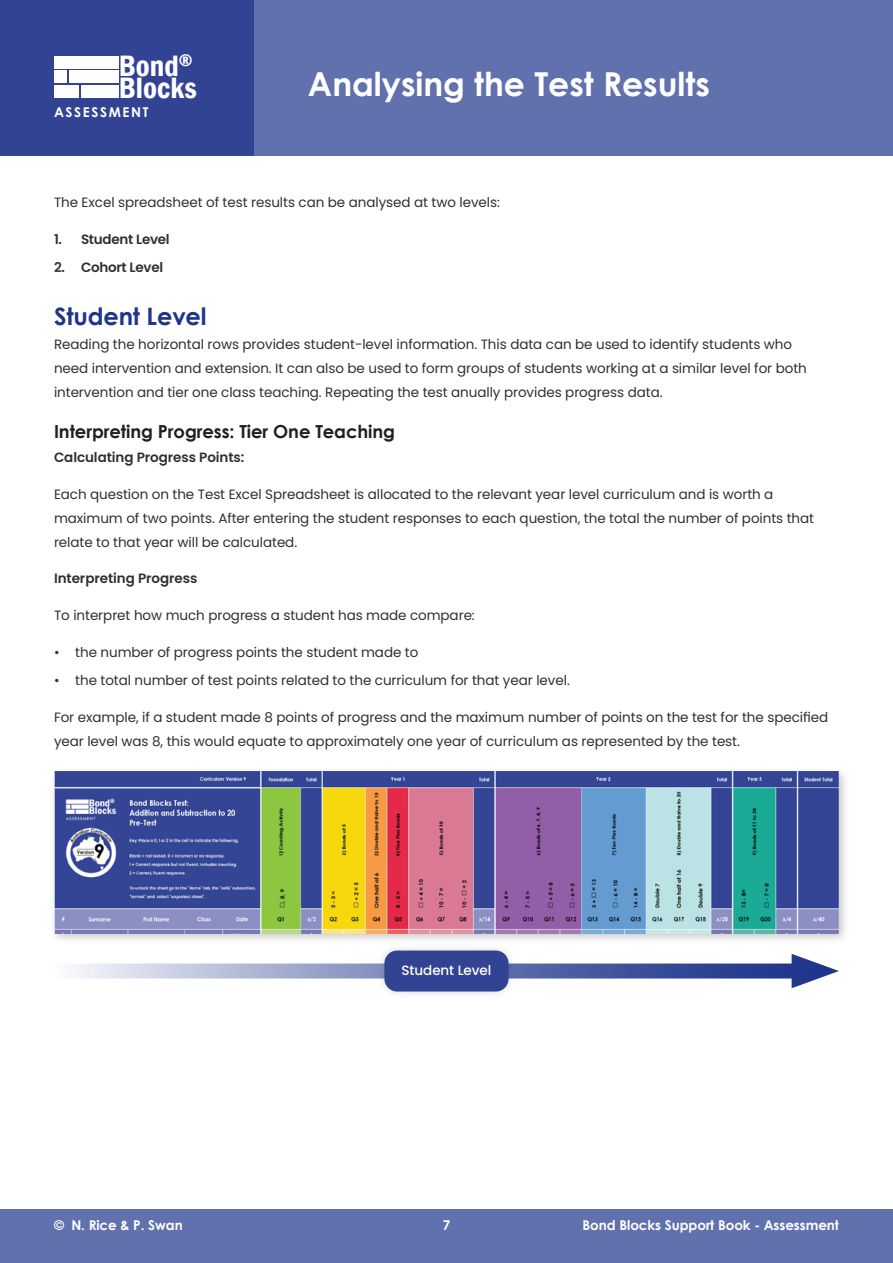
<style>
.page{position:relative;width:893px;height:1263px;background:#fff}
.page>*{position:absolute;margin:0;border:0;box-sizing:border-box;transform-origin:0 0}
.t1{font:700 33px "Century Gothic";color:#fff}
.t2{font:600 condensed 30.3px/21.6px "Franklin Gothic";color:#fff}
.t3{font:700 24px "Century Gothic";letter-spacing:-.005em;color:#1e358b}
.t4{font:700 18px "Century Gothic";letter-spacing:-.005em;color:#231f20}
.t5{font:13.5px/24px "Poppins";letter-spacing:-.005em;color:#312f30}
.t6{font:600 13.5px "Poppins";letter-spacing:-.005em;color:#312f30}
.t7{font:700 13.5px "Century Gothic";letter-spacing:-.005em;color:#fff}
.t8{font:500 13.5px "Poppins";letter-spacing:-.005em;color:#fff}
.t9{font:700 13.5px "Century Gothic";letter-spacing:.12em;color:#fff}
</style>
<div class="page">
<div style="left:0;top:1209px;width:893px;height:54px;background:#6171ae"></div>
<hr style="left:0;top:1209px;width:1px;height:54px;background:#1e358b">
<div style="left:0;top:0;width:893px;height:156px;background:#6171ae"></div>
<div style="left:0;top:0;width:254px;height:156px;background:#334393"></div>
<hr style="left:0;top:0;width:1px;height:54px;background:#1e358b">
<div style="left:54px;top:56px;width:64px;height:12px;background:#fff"></div>
<div style="left:54px;top:71px;width:12px;height:12px;background:#fff"></div>
<div style="left:69px;top:71px;width:49px;height:12px;background:#fff"></div>
<div style="left:54px;top:85px;width:25px;height:13px;background:#fff"></div>
<div style="left:81px;top:85px;width:37px;height:13px;background:#fff"></div>
<div style="left:49px;top:766px;width:801px;height:178px;background:#231f20;opacity:.25"></div>
<img style="left:54px;top:771px;width:785px;height:162px">
<svg style="left:73px;top:963px;width:719px;height:15px;background:#818ebe"></svg>
<svg style="left:792px;top:954px;width:47px;height:34px"></svg>
<div style="left:376px;top:942px;width:141px;height:57px;background:#231f20;opacity:.15"></div>
<div style="left:384px;top:950px;width:125px;height:41px;background:#334393;border-radius:13px"></div>
<h2 class="t2" style="left:119px;top:55px;width:79px">Bond<sup>®<br></sup>Blocks</h2>
<p class="t9" style="left:54px;top:102px;width:96px">ASSESSMENT</p>
<h1 class="t1" style="left:308px;top:59px;width:403px">Analysing the Test Results</h1>
<p class="t5" style="left:54px;top:190px;width:447px">The Excel spreadsheet of test results can be analysed at two levels:</p>
<p class="t6" style="left:54px;top:231px;width:117px">1. Student Level</p>
<p class="t6" style="left:54px;top:260px;width:111px">2. Cohort Level</p>
<h3 class="t3" style="left:54px;top:298px;width:154px">Student Level</h3>
<p class="t5" style="left:54px;top:333px;width:754px">Reading the horizontal rows provides student-level information. This data can be used to identify students who need intervention and extension. It can also be used to form groups of students working at a similar level for both intervention and tier one class teaching. Repeating the test anually provides progress data.</p>
<h3 class="t4" style="left:54px;top:418px;width:343px">Interpreting Progress: Tier One Teaching</h3>
<p class="t6" style="left:54px;top:449px;width:192px">Calculating Progress Points:</p>
<p class="t5" style="left:54px;top:482px;width:762px">Each question on the Test Excel Spreadsheet is allocated to the relevant year level curriculum and is worth a maximum of two points. After entering the student responses to each question, the total the number of points that relate to that year will be calculated.</p>
<p class="t6" style="left:54px;top:571px;width:145px">Interpreting Progress</p>
<p class="t5" style="left:54px;top:603px;width:422px">To interpret how much progress a student has made compare:</p>
<p class="t5" style="left:54px;top:640px;width:366px">• the number of progress points the student made to</p>
<p class="t5" style="left:54px;top:668px;width:517px">• the total number of test points related to the curriculum for that year level.</p>
<p class="t5" style="left:54px;top:705px;width:776px">For example, if a student made 8 points of progress and the maximum number of points on the test for the specified year level was 8, this would equate to approximately one year of curriculum as represented by the test.</p>
<p class="t8" style="left:402px;top:963px;width:91px">Student Level</p>
<p class="t7" style="left:54px;top:1215px;width:130px">© N. Rice &amp; P. Swan</p>
<p class="t7" style="left:443px;top:1214px;width:9px">7</p>
<p class="t7" style="left:582px;top:1214px;width:258px">Bond Blocks Support Book - Assessment</p>
</div>
